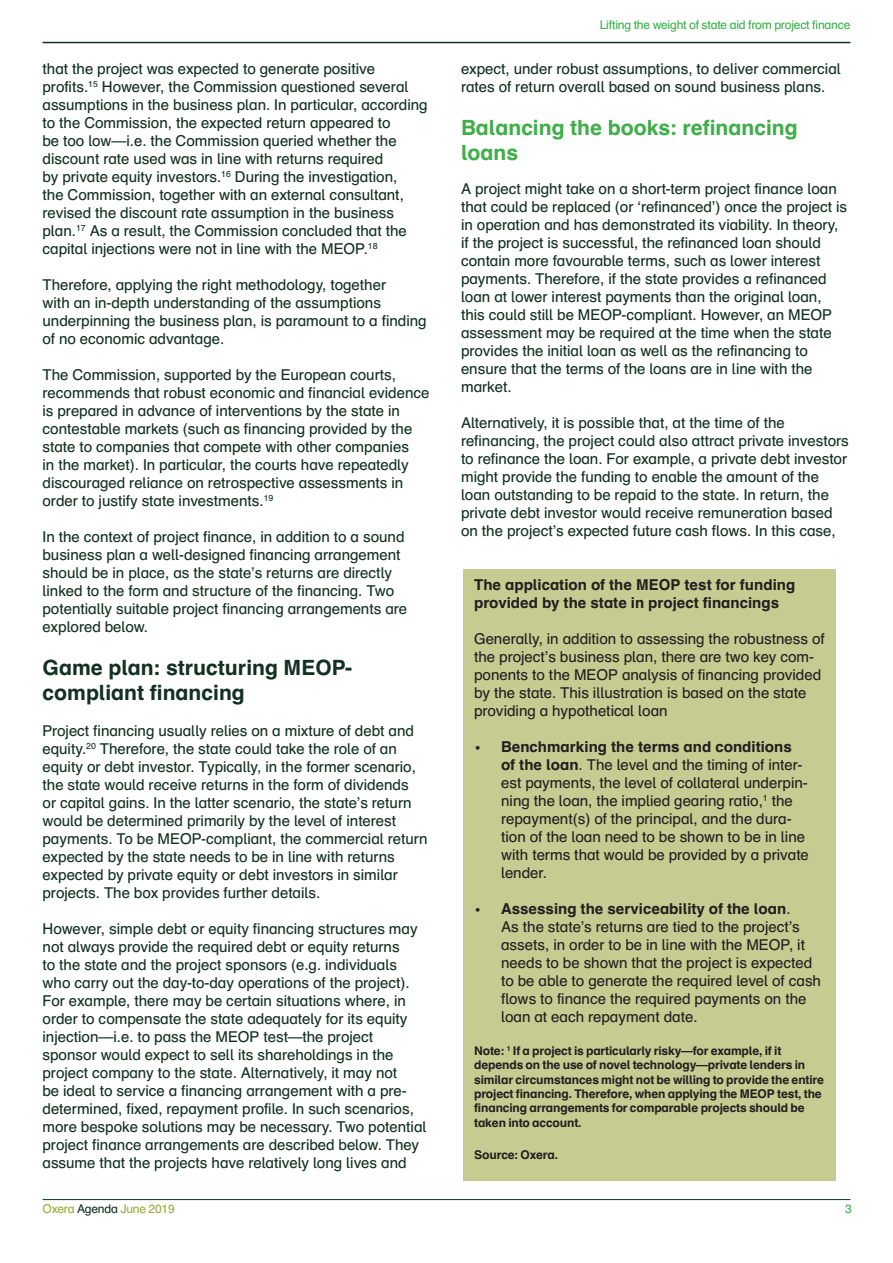
<style>
.page{position:relative;width:893px;height:1263px;background:#fff}
.page>*{position:absolute;margin:0;border:0;box-sizing:border-box;transform-origin:0 0}
.t1{font:700 21px/25.2px "Schulbuch Nord OT";color:#133123}
.t2{font:700 21px/25.2px "Schulbuch Nord OT";color:#40ae49}
.t3{font:15px/18px "Schulbuch Nord OT";color:#133123}
.t4{font:15px/18px "Schulbuch Nord OT";color:#231f20}
.t5{font:700 15px/18px "Schulbuch Nord OT";color:#231f20}
.t6{font:700 12px/14.4px "Schulbuch Nord OT";letter-spacing:-.015em;color:#231f20}
.t7{font:12px "Schulbuch Nord OT";letter-spacing:-.015em;color:#3ab049}
.t8{font:12px "Schulbuch Nord OT";letter-spacing:-.015em;color:#98aa3a}
.s1{color:#133123}
.s2{font-weight:700}
</style>
<div class="page">
<hr style="left:43px;top:1199px;width:807px;height:1px;background:#133123">
<div style="left:463px;top:569px;width:373px;height:612px;background:#c6cc91"></div>
<hr style="left:43px;top:42px;width:807px;height:1px;background:#133123">
<p class="t3" style="left:43px;top:60px;width:387px">that the project was expected to generate positive profits.<sup>15</sup> However, the Commission questioned several assumptions in the business plan. In particular, according to the Commission, the expected return appeared to<br>be too low—i.e. the Commission queried whether the discount rate used was in line with returns required<br>by private equity investors.<sup>16</sup> During the investigation,<br>the Commission, together with an external consultant, revised the discount rate assumption in the business plan.<sup>17</sup> As a result, the Commission concluded that the capital injections were not in line with the MEOP.<sup>18</sup></p>
<p class="t3" style="left:43px;top:276px;width:386px">Therefore, applying the right methodology, together<br>with an in-depth understanding of the assumptions underpinning the business plan, is paramount to a finding of no economic advantage.</p>
<p class="t3" style="left:43px;top:366px;width:388px">The Commission, supported by the European courts, recommends that robust economic and financial evidence is prepared in advance of interventions by the state in contestable markets (such as financing provided by the state to companies that compete with other companies<br>in the market). In particular, the courts have repeatedly discouraged reliance on retrospective assessments in order to justify state investments.<sup>19</sup></p>
<p class="t3" style="left:43px;top:528px;width:366px">In the context of project finance, in addition to a sound business plan a well-designed financing arrangement should be in place, as the state’s returns are directly linked to the form and structure of the financing. Two potentially suitable project financing arrangements are explored below.</p>
<h1 class="t1" style="left:43px;top:656px;width:311px">Game plan: structuring MEOP&shy;compliant financing</h1>
<p class="t3" style="left:43px;top:722px;width:386px">Project financing usually relies on a mixture of debt and equity.<sup>20</sup> Therefore, the state could take the role of an equity or debt investor. Typically, in the former scenario, the state would receive returns in the form of dividends<br>or capital gains. In the latter scenario, the state’s return would be determined primarily by the level of interest payments. To be MEOP-compliant, the commercial return expected by the state needs to be in line with returns expected by private equity or debt investors in similar projects. The box provides further details.</p>
<p class="t3" style="left:43px;top:920px;width:386px">However, simple debt or equity financing structures may not always provide the required debt or equity returns<br>to the state and the project sponsors (e.g. individuals who carry out the day-to-day operations of the project).<br>For example, there may be certain situations where, in order to compensate the state adequately for its equity injection—i.e. to pass the MEOP test—the project sponsor would expect to sell its shareholdings in the project company to the state. Alternatively, it may not<br>be ideal to service a financing arrangement with a pre&shy;determined, fixed, repayment profile. In such scenarios, more bespoke solutions may be necessary. Two potential project finance arrangements are described below. They assume that the projects have relatively long lives and</p>
<p class="t8" style="left:43px;top:1201px;width:134px">Oxera <span class="s1">Agenda</span> June 2019</p>
<p class="t7" style="left:600px;top:17px;width:252px">Lifting the weight of state aid from project finance</p>
<p class="t3" style="left:461px;top:60px;width:381px">expect, under robust assumptions, to deliver commercial rates of return overall based on sound business plans.</p>
<h1 class="t2" style="left:461px;top:115px;width:338px">Balancing the books: refinancing loans</h1>
<p class="t3" style="left:461px;top:180px;width:388px">A project might take on a short-term project finance loan that could be replaced (or ‘refinanced’) once the project is in operation and has demonstrated its viability. In theory, if the project is successful, the refinanced loan should contain more favourable terms, such as lower interest payments. Therefore, if the state provides a refinanced loan at lower interest payments than the original loan, this could still be MEOP-compliant. However, an MEOP assessment may be required at the time when the state provides the initial loan as well as the refinancing to ensure that the terms of the loans are in line with the market.</p>
<p class="t3" style="left:461px;top:414px;width:389px">Alternatively, it is possible that, at the time of the refinancing, the project could also attract private investors to refinance the loan. For example, a private debt investor might provide the funding to enable the amount of the loan outstanding to be repaid to the state. In return, the private debt investor would receive remuneration based on the project’s expected future cash flows. In this case,</p>
<p class="t5" style="left:474px;top:576px;width:323px">The application of the MEOP test for funding provided by the state in project financings</p>
<p class="t4" style="left:474px;top:630px;width:352px">Generally, in addition to assessing the robustness of the project’s business plan, there are two key com&shy;ponents to the MEOP analysis of financing provided by the state. This illustration is based on the state providing a hypothetical loan</p>
<p class="t4" style="left:501px;top:738px;width:309px;text-indent:-27px"><span class="s2">• Benchmarking the terms and conditions of the loan</span>. The level and the timing of inter&shy;est payments, the level of collateral underpin&shy;ning the loan, the implied gearing ratio,<sup>1</sup> the repayment(s) of the principal, and the dura&shy;tion of the loan need to be shown to be in line with terms that would be provided by a private lender.</p>
<p class="t4" style="left:501px;top:900px;width:321px;text-indent:-27px"><span class="s2">• Assessing the serviceability of the loan</span>.<br>As the state’s returns are tied to the project’s assets, in order to be in line with the MEOP, it needs to be shown that the project is expected to be able to generate the required level of cash flows to finance the required payments on the loan at each repayment date.</p>
<p class="t6" style="left:474px;top:1044px;width:351px">Note: <sup>1</sup> If a project is particularly risky—for example, if it depends on the use of novel technology—private lenders in similar circumstances might not be willing to provide the entire project financing. Therefore, when applying the MEOP test, the financing arrangements for comparable projects should be taken into account.</p>
<p class="t6" style="left:474px;top:1148px;width:85px">Source: Oxera.</p>
<p class="t7" style="left:845px;top:1201px;width:8px">3</p>
</div>
